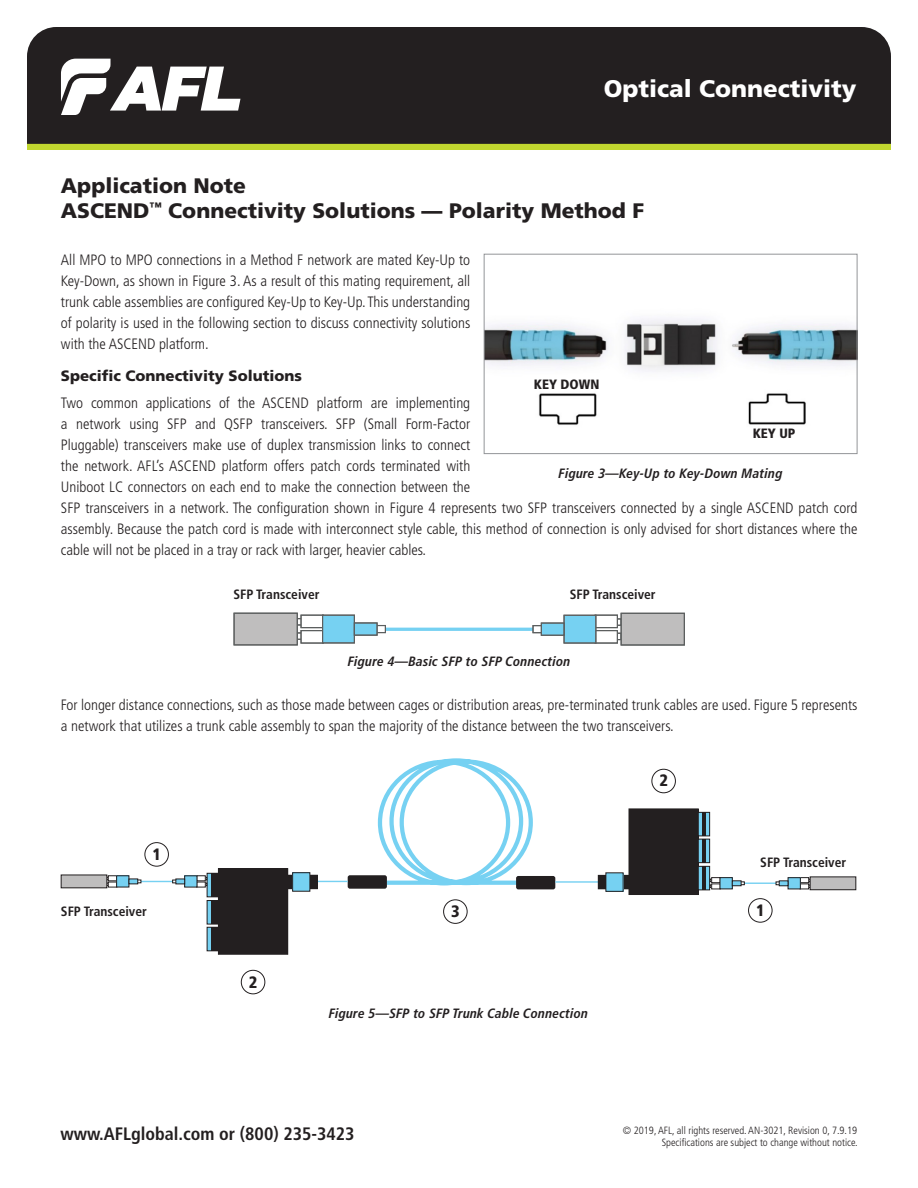
<style>
.page{position:relative;width:918px;height:1188px;background:#fff}
.page>*{position:absolute;margin:0;border:0;box-sizing:border-box;transform-origin:0 0}
.t1{font:900 24px "Frutiger LT Std";color:#fff}
.t2{font:900 21px "Frutiger LT Std";color:#231f20}
.t3{font:700 condensed 18px "Frutiger LT Std";color:#231f20}
.FPP_Body_Text{font:900 condensed 16.5px "Frutiger LT Std";color:#231f20}
.FPP_Body_Text-2{font:300 condensed 15px/21px "Frutiger LT Std";color:#231f20}
.FPP_Subhead{font:900 15px "Frutiger LT Std";color:#231f20}
.FPP_Caption{font:italic 700 condensed 13.5px "Frutiger LT Pro";letter-spacing:.01em;color:#231f20}
.t4{font:700 condensed 13.5px "Frutiger LT Std";color:#231f20}
.t5{font:900 condensed 13.5px "Frutiger LT Std";color:#231f20}
.t6{font:300 condensed 10.5px/12px "Frutiger LT Std";color:#231f20;text-align:right}
</style>
<div class="page">
<div style="left:27px;top:132px;width:864px;height:18px;background:#c1d72f"></div>
<div style="left:27px;top:27px;width:864px;height:117px;background:#231f20"></div>
<svg style="left:61px;top:59px;width:179px;height:56px"></svg>
<img style="left:486px;top:318px;width:369px;height:107px">
<div style="left:484px;top:254px;width:373px;height:200px;border:1px solid #939598"></div>
<hr style="left:369px;top:628px;width:164px;height:3px;background:#76d1f2">
<div style="left:297px;top:618px;width:8px;height:8px;border:1px solid #5c5f5f"></div>
<div style="left:297px;top:632px;width:8px;height:8px;border:1px solid #5c5f5f"></div>
<div style="left:300px;top:615px;width:24px;height:13px;background:#fff;border:1px solid #5c5f5f"></div>
<div style="left:301px;top:615px;width:23px;height:13px;border:1px solid #5c5f5f"></div>
<div style="left:300px;top:630px;width:24px;height:14px;background:#fff;border:1px solid #5c5f5f"></div>
<div style="left:301px;top:630px;width:23px;height:14px;border:1px solid #5c5f5f"></div>
<div style="left:375px;top:625px;width:11px;height:8px;background:#fff"></div>
<div style="left:375px;top:625px;width:11px;height:8px;border:1px solid #5c5f5f"></div>
<div style="left:322px;top:615px;width:33px;height:29px;background:#76d1f2;border:1px solid #5c5f5f"></div>
<div style="left:322px;top:615px;width:33px;height:28px;border:1px solid #5c5f5f"></div>
<div style="left:354px;top:622px;width:24px;height:14px;background:#76d1f2"></div>
<div style="left:354px;top:622px;width:24px;height:14px;border:1px solid #5c5f5f"></div>
<div style="left:234px;top:613px;width:64px;height:32px;background:#bfbebe"></div>
<div style="left:234px;top:613px;width:64px;height:32px;border:1px solid #5c5f5f"></div>
<div style="left:613px;top:633px;width:9px;height:7px;border:1px solid #5c5f5f"></div>
<div style="left:613px;top:618px;width:9px;height:8px;border:1px solid #5c5f5f"></div>
<div style="left:595px;top:630px;width:23px;height:14px;background:#fff"></div>
<div style="left:595px;top:630px;width:23px;height:14px;border:1px solid #5c5f5f"></div>
<div style="left:595px;top:615px;width:23px;height:13px;background:#fff"></div>
<div style="left:595px;top:615px;width:23px;height:13px;border:1px solid #5c5f5f"></div>
<div style="left:532px;top:625px;width:11px;height:8px;border:1px solid #5c5f5f"></div>
<div style="left:564px;top:615px;width:32px;height:29px;background:#76d1f2"></div>
<div style="left:564px;top:615px;width:32px;height:29px;border:1px solid #5c5f5f"></div>
<div style="left:541px;top:622px;width:24px;height:14px;background:#76d1f2;border:1px solid #5c5f5f"></div>
<div style="left:541px;top:623px;width:24px;height:13px;border:1px solid #5c5f5f"></div>
<div style="left:621px;top:613px;width:64px;height:33px;background:#bfbebe"></div>
<div style="left:621px;top:613px;width:64px;height:33px;border:1px solid #5c5f5f"></div>
<div style="left:218px;top:869px;width:70px;height:85px;background:#231f20"></div>
<div style="left:218px;top:868px;width:70px;height:86px;border:1px solid #231f20"></div>
<hr style="left:133px;top:881px;width:40px;height:1px;background:#76d1f2">
<div style="left:117px;top:876px;width:12px;height:11px;background:#76d1f2"></div>
<div style="left:116px;top:876px;width:13px;height:11px;border:1px solid #231f20"></div>
<div style="left:129px;top:879px;width:9px;height:5px;background:#76d1f2"></div>
<div style="left:129px;top:879px;width:9px;height:5px;border:1px solid #231f20"></div>
<div style="left:61px;top:875px;width:46px;height:13px;background:#bfbebe"></div>
<div style="left:61px;top:875px;width:46px;height:13px;border:1px solid #231f20"></div>
<svg style="left:204px;top:873px;width:14px;height:78px"></svg>
<div style="left:197px;top:882px;width:9px;height:5px;border:1px solid #231f20"></div>
<div style="left:197px;top:876px;width:9px;height:5px;border:1px solid #231f20"></div>
<div style="left:185px;top:876px;width:12px;height:11px;background:#76d1f2"></div>
<div style="left:176px;top:879px;width:9px;height:5px;background:#76d1f2"></div>
<div style="left:176px;top:879px;width:9px;height:5px;border:1px solid #231f20"></div>
<div style="left:629px;top:809px;width:69px;height:86px;background:#231f20"></div>
<hr style="left:744px;top:883px;width:40px;height:1px;background:#76d1f2">
<div style="left:800px;top:877px;width:9px;height:6px;border:1px solid #231f20"></div>
<div style="left:788px;top:878px;width:12px;height:11px;background:#76d1f2"></div>
<div style="left:788px;top:877px;width:13px;height:12px;border:1px solid #231f20"></div>
<div style="left:779px;top:881px;width:9px;height:5px;background:#76d1f2"></div>
<div style="left:779px;top:881px;width:9px;height:5px;border:1px solid #231f20"></div>
<div style="left:810px;top:877px;width:46px;height:13px;background:#bfbebe"></div>
<div style="left:810px;top:877px;width:46px;height:13px;border:1px solid #231f20"></div>
<svg style="left:698px;top:812px;width:15px;height:78px"></svg>
<div style="left:711px;top:877px;width:9px;height:6px;border:1px solid #231f20"></div>
<div style="left:711px;top:884px;width:9px;height:5px;border:1px solid #231f20"></div>
<div style="left:720px;top:878px;width:12px;height:11px;background:#76d1f2"></div>
<div style="left:720px;top:877px;width:13px;height:12px;border:1px solid #231f20"></div>
<div style="left:732px;top:881px;width:9px;height:5px;background:#76d1f2"></div>
<div style="left:732px;top:881px;width:9px;height:5px;border:1px solid #231f20"></div>
<svg style="left:377px;top:758px;width:156px;height:128px"></svg>
<div style="left:516px;top:876px;width:39px;height:13px;background:#231f20;border-radius:2px"></div>
<div style="left:348px;top:875px;width:39px;height:14px;background:#231f20;border-radius:2px"></div>
<hr style="left:317px;top:881px;width:31px;height:1px;background:#76d1f2">
<hr style="left:555px;top:881px;width:43px;height:2px;background:#76d1f2">
<div style="left:598px;top:875px;width:8px;height:14px;background:#231f20"></div>
<div style="left:623px;top:875px;width:8px;height:14px;background:#231f20"></div>
<div style="left:623px;top:875px;width:8px;height:14px;border:1px solid #231f20"></div>
<div style="left:606px;top:873px;width:17px;height:18px;background:#76d1f2"></div>
<div style="left:310px;top:875px;width:7px;height:14px;background:#231f20"></div>
<div style="left:310px;top:875px;width:8px;height:14px;border:1px solid #231f20"></div>
<div style="left:285px;top:875px;width:8px;height:14px;background:#231f20"></div>
<div style="left:293px;top:873px;width:17px;height:18px;background:#76d1f2"></div>
<div style="left:292px;top:873px;width:18px;height:18px;border:1px solid #231f20"></div>
<div style="left:145px;top:842px;width:24px;height:24px;border:1px solid #231f20;border-radius:50%"></div>
<div style="left:748px;top:898px;width:24px;height:24px;border:1px solid #231f20;border-radius:50%"></div>
<div style="left:241px;top:970px;width:24px;height:24px;border:1px solid #231f20;border-radius:50%"></div>
<div style="left:652px;top:769px;width:24px;height:24px;border:1px solid #231f20;border-radius:50%"></div>
<div style="left:443px;top:900px;width:24px;height:24px;border:1px solid #231f20;border-radius:50%"></div>
<h1 class="t1" style="left:604px;top:74px;width:254px">Optical Connectivity</h1>
<p class="t2" style="left:61px;top:173px;width:187px">Application Note</p>
<p class="t2" style="left:61px;top:198px;width:585px">ASCEND<sup>™</sup> Connectivity Solutions — Polarity Method F</p>
<p class="FPP_Body_Text-2" style="left:61px;top:250px;width:411px;text-align:justify">All MPO to MPO connections in a Method F network are mated Key-Up to Key-Down, as shown in Figure 3. As a result of this mating requirement, all trunk cable assemblies are configured Key-Up to Key-Up. This understanding of polarity is used in the following section to discuss connectivity solutions with the ASCEND platform.</p>
<p class="FPP_Subhead" style="left:61px;top:366px;width:242px">Specific Connectivity Solutions</p>
<p class="FPP_Body_Text-2" style="left:61px;top:392px;width:798px">Two common applications of the ASCEND platform are implementing<br>a network using SFP and QSFP transceivers. SFP (Small Form-Factor<br>Pluggable) transceivers make use of duplex transmission links to connect<br>the network. AFL’s ASCEND platform offers patch cords terminated with<br>Uniboot LC connectors on each end to make the connection between the<br>SFP transceivers in a network. The configuration shown in Figure 4 represents two SFP transceivers connected by a single ASCEND patch cord assembly. Because the patch cord is made with interconnect style cable, this method of connection is only advised for short distances where the cable will not be placed in a tray or rack with larger, heavier cables.</p>
<p class="t5" style="left:534px;top:376px;width:67px">KEY DOWN</p>
<p class="t5" style="left:753px;top:425px;width:44px">KEY UP</p>
<p class="FPP_Caption" style="left:559px;top:465px;width:225px">Figure 3—Key-Up to Key-Down Mating</p>
<p class="t4" style="left:234px;top:587px;width:87px">SFP Transceiver</p>
<p class="t4" style="left:570px;top:587px;width:87px">SFP Transceiver</p>
<p class="FPP_Caption" style="left:348px;top:654px;width:224px">Figure 4—Basic SFP to SFP Connection</p>
<p class="FPP_Body_Text-2" style="left:61px;top:694px;width:798px">For longer distance connections, such as those made between cages or distribution areas, pre-terminated trunk cables are used. Figure 5 represents a network that utilizes a trunk cable assembly to span the majority of the distance between the two transceivers.</p>
<p class="FPP_Body_Text" style="left:152px;top:844px;width:10px">1</p>
<p class="t4" style="left:61px;top:904px;width:87px">SFP Transceiver</p>
<p class="FPP_Body_Text" style="left:249px;top:972px;width:10px">2</p>
<p class="FPP_Body_Text" style="left:451px;top:901px;width:10px">3</p>
<p class="FPP_Caption" style="left:329px;top:1006px;width:261px">Figure 5—SFP to SFP Trunk Cable Connection</p>
<p class="FPP_Body_Text" style="left:659px;top:771px;width:10px">2</p>
<p class="t4" style="left:760px;top:854px;width:87px">SFP Transceiver</p>
<p class="FPP_Body_Text" style="left:756px;top:900px;width:10px">1</p>
<p class="t3" style="left:60px;top:1123px;width:296px">www.AFLglobal.com or (800) 235-3423</p>
<p class="t6" style="left:623px;top:1125px;width:236px">© 2019, AFL, all rights reserved. AN-3021, Revision 0, 7.9.19<br>Specifications are subject to change without notice.</p>
</div>
